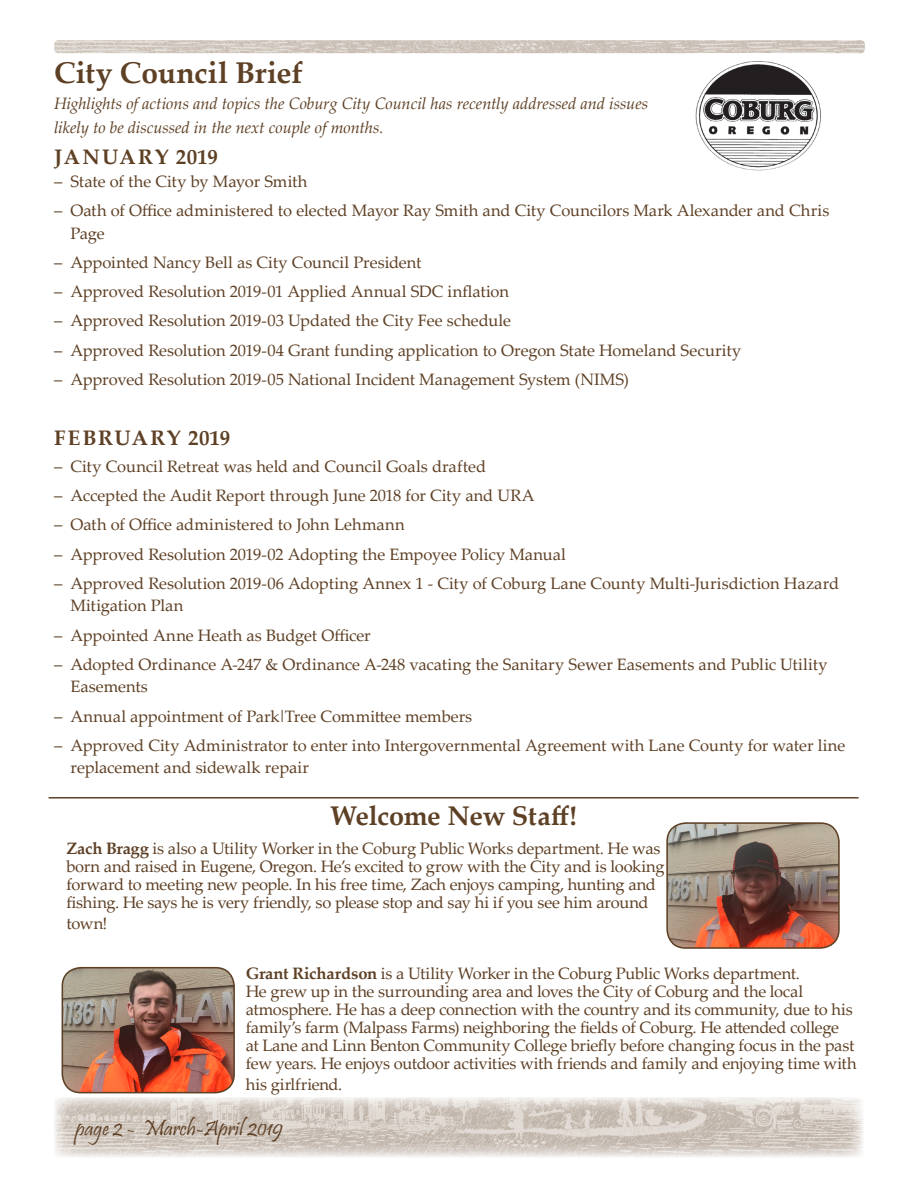
<style>
.page{position:relative;width:918px;height:1188px;background:#fff}
.page>*{position:absolute;margin:0;border:0;box-sizing:border-box;transform-origin:0 0}
.t1{font:700 30px "Palatino Linotype";letter-spacing:-.005em;color:#5e4025}
.HEADING{font:700 27px "Palatino Linotype";letter-spacing:-.01em;color:#5e4025}
.t2{font:22.5px "Pristina";color:#5e4025}
.TEXT{font:700 21px "Palatino Linotype";letter-spacing:.07em;color:#5e4025}
.TEXT-2{font:16.5px/22.5px "Palatino Linotype";letter-spacing:-.005em;color:#5e4025}
.Article_Text{font:16.5px/18px "Palatino Linotype";letter-spacing:-.02em;color:#5e4025}
.TEXT-3{font:italic 16.5px/24px "Palatino Linotype";letter-spacing:-.005em;color:#5e4025}
.s1{font-weight:700}
</style>
<div class="page">
<img style="left:54px;top:1097px;width:809px;height:60px">
<img style="left:54px;top:40px;width:811px;height:13px">
<img style="left:695px;top:61px;width:126px;height:110px">
<hr style="left:49px;top:797px;width:810px;height:2px;background:#5e4025">
<img style="left:669px;top:825px;width:168px;height:121px">
<div style="left:666px;top:822px;width:174px;height:127px;border:2px solid #5e4025;border-radius:19px"></div>
<img style="left:62px;top:968px;width:172px;height:125px">
<div style="left:62px;top:967px;width:173px;height:126px;border:2px solid #5e4025;border-radius:19px"></div>
<p class="t1" style="left:54px;top:52px;width:250px">City Council Brief</p>
<p class="TEXT-3" style="left:54px;top:91px;width:596px">Highlights of actions and topics the Coburg City Council has recently addressed and issues likely to be discussed in the next couple of months.</p>
<p class="TEXT" style="left:54px;top:142px;width:166px">JANUARY 2019</p>
<p class="TEXT-2" style="left:54px;top:169px;width:255px">– State of the City by Mayor Smith</p>
<p class="TEXT-2" style="left:70px;top:199px;width:761px;text-indent:-16px">– Oath of Office administered to elected Mayor Ray Smith and City Councilors Mark Alexander and Chris<br>Page</p>
<p class="TEXT-2" style="left:54px;top:250px;width:369px">– Appointed Nancy Bell as City Council President</p>
<p class="TEXT-2" style="left:54px;top:280px;width:457px">– Approved Resolution 2019-01 Applied Annual SDC inflation</p>
<p class="TEXT-2" style="left:54px;top:309px;width:459px">– Approved Resolution 2019-03 Updated the City Fee schedule</p>
<p class="TEXT-2" style="left:54px;top:338px;width:689px">– Approved Resolution 2019-04 Grant funding application to Oregon State Homeland Security</p>
<p class="TEXT-2" style="left:54px;top:367px;width:577px">– Approved Resolution 2019-05 National Incident Management System (NIMS)</p>
<p class="TEXT" style="left:54px;top:423px;width:178px">FEBRUARY 2019</p>
<p class="TEXT-2" style="left:54px;top:454px;width:434px">– City Council Retreat was held and Council Goals drafted</p>
<p class="TEXT-2" style="left:54px;top:484px;width:482px">– Accepted the Audit Report through June 2018 for City and URA</p>
<p class="TEXT-2" style="left:54px;top:513px;width:352px">– Oath of Office administered to John Lehmann</p>
<p class="TEXT-2" style="left:54px;top:542px;width:514px">– Approved Resolution 2019-02 Adopting the Empoyee Policy Manual</p>
<p class="TEXT-2" style="left:70px;top:571px;width:770px;text-indent:-16px">– Approved Resolution 2019-06 Adopting Annex 1 - City of Coburg Lane County Multi-Jurisdiction Hazard<br>Mitigation Plan</p>
<p class="TEXT-2" style="left:54px;top:623px;width:318px">– Appointed Anne Heath as Budget Officer</p>
<p class="TEXT-2" style="left:70px;top:652px;width:759px;text-indent:-16px">– Adopted Ordinance A-247 &amp; Ordinance A-248 vacating the Sanitary Sewer Easements and Public Utility<br>Easements</p>
<p class="TEXT-2" style="left:54px;top:704px;width:420px">– Annual appointment of Park|Tree Committee members</p>
<p class="TEXT-2" style="left:70px;top:733px;width:776px;text-indent:-16px">– Approved City Administrator to enter into Intergovernmental Agreement with Lane County for water line replacement and sidewalk repair</p>
<p class="HEADING" style="left:330px;top:796px;width:248px">Welcome New Staff!</p>
<p class="Article_Text" style="left:66px;top:839px;width:600px"><span class="s1">Zach Bragg</span> is also a Utility Worker in the Coburg Public Works department. He was born and raised in Eugene, Oregon. He’s excited to grow with the City and is looking forward to meeting new people. In his free time, Zach enjoys camping, hunting and fishing. He says he is very friendly, so please stop and say hi if you see him around</p>
<p class="Article_Text" style="left:66px;top:914px;width:43px">town!</p>
<p class="Article_Text" style="left:246px;top:964px;width:612px"><span class="s1">Grant Richardson</span> is a Utility Worker in the Coburg Public Works department.<br>He grew up in the surrounding area and loves the City of Coburg and the local atmosphere. He has a deep connection with the country and its community, due to his family’s farm (Malpass Farms) neighboring the fields of Coburg. He attended college<br>at Lane and Linn Benton Community College briefly before changing focus in the past few years. He enjoys outdoor activities with friends and family and enjoying time with</p>
<p class="Article_Text" style="left:246px;top:1075px;width:98px">his girlfriend.</p>
<h3 class="t2" style="left:76px;top:1116px;width:209px">page 2 - March-April 2019</h3>
</div>
